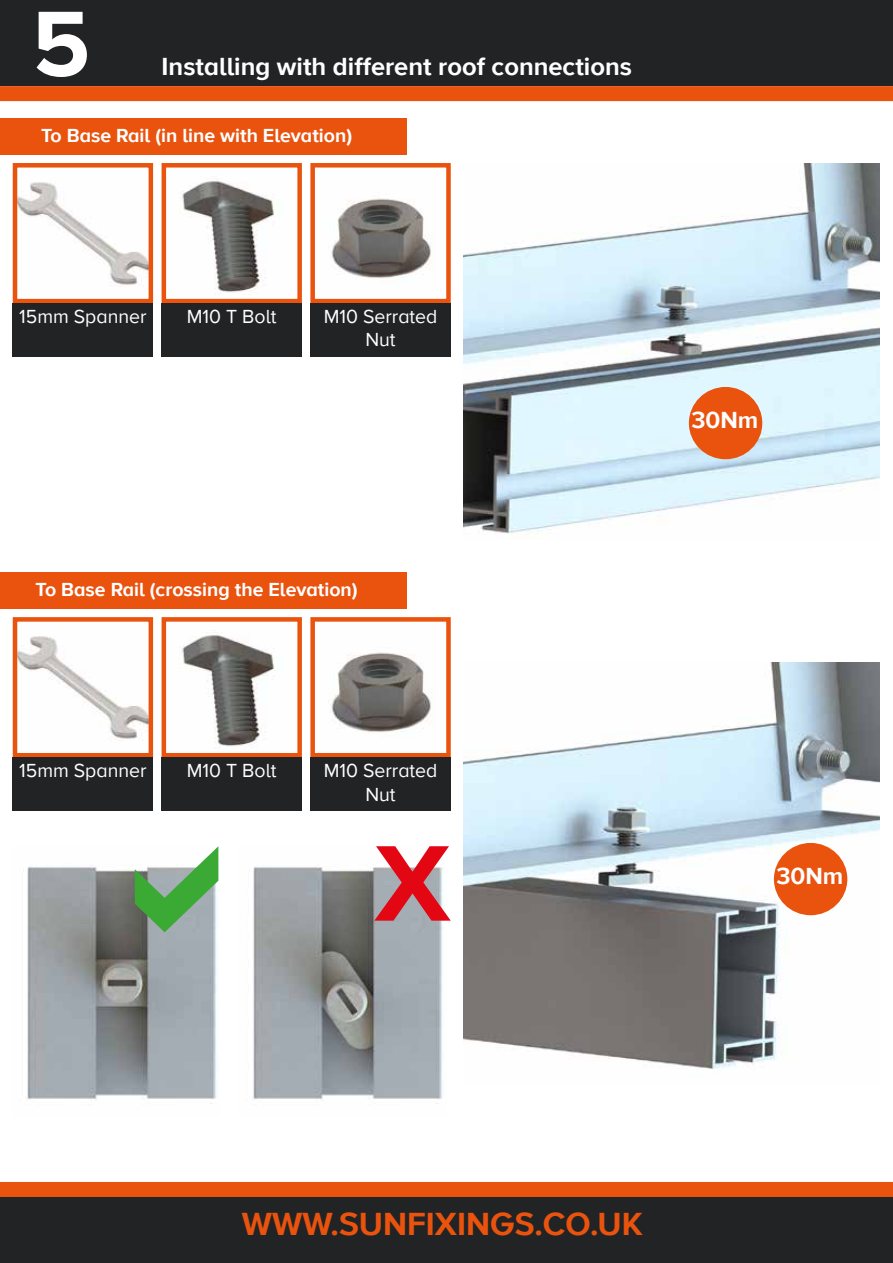
<style>
.page{position:relative;width:893px;height:1263px;background:#fff}
.page>*{position:absolute;margin:0;border:0;box-sizing:border-box;transform-origin:0 0}
.t1{font:700 96px "Proxima Nova A";color:#fff}
.t2{font:700 33px "Proxima Nova A";color:#e9530e}
.t3{font:700 25.5px "Proxima Nova A";color:#fff}
.t4{font:700 24px "Proxima Nova A";color:#fff}
.t5{font:19.5px/23.4px "Proxima Nova A";color:#fff;text-align:center}
.t6{font:700 19.5px "Proxima Nova A";color:#fff}
</style>
<div class="page">
<div style="left:0;top:0;width:893px;height:86px;background:#222324"></div>
<div style="left:0;top:1195px;width:893px;height:68px;background:#222324"></div>
<div style="left:0;top:1182px;width:893px;height:15px;background:#e9530e"></div>
<div style="left:0;top:86px;width:893px;height:15px;background:#e9530e"></div>
<div style="left:0;top:118px;width:406px;height:37px;background:#e9530e"></div>
<div style="left:0;top:572px;width:406px;height:37px;background:#e9530e"></div>
<img style="left:463px;top:163px;width:416px;height:372px">
<img style="left:463px;top:663px;width:416px;height:406px">
<div style="left:689px;top:387px;width:73px;height:72px;background:#e9530e;border-radius:50%"></div>
<div style="left:774px;top:843px;width:73px;height:72px;background:#e9530e;border-radius:50%"></div>
<img style="left:18px;top:182px;width:130px;height:105px">
<div style="left:13px;top:163px;width:140px;height:140px;border:4px solid #e9530e"></div>
<img style="left:18px;top:636px;width:130px;height:105px">
<div style="left:13px;top:617px;width:140px;height:140px;border:4px solid #e9530e"></div>
<img style="left:182px;top:181px;width:93px;height:112px">
<div style="left:162px;top:163px;width:140px;height:140px;border:4px solid #e9530e"></div>
<img style="left:182px;top:635px;width:93px;height:112px">
<div style="left:162px;top:617px;width:140px;height:140px;border:4px solid #e9530e"></div>
<img style="left:331px;top:198px;width:100px;height:81px">
<div style="left:310px;top:163px;width:141px;height:140px;border:4px solid #e9530e"></div>
<img style="left:331px;top:652px;width:100px;height:81px">
<div style="left:310px;top:617px;width:141px;height:140px;border:4px solid #e9530e"></div>
<div style="left:13px;top:303px;width:140px;height:53px;background:#222324"></div>
<div style="left:13px;top:757px;width:140px;height:54px;background:#222324"></div>
<div style="left:162px;top:303px;width:140px;height:53px;background:#222324"></div>
<div style="left:162px;top:757px;width:140px;height:54px;background:#222324"></div>
<div style="left:310px;top:303px;width:141px;height:53px;background:#222324"></div>
<div style="left:310px;top:757px;width:141px;height:54px;background:#222324"></div>
<img style="left:26px;top:846px;width:193px;height:258px">
<img style="left:252px;top:867px;width:191px;height:237px">
<svg style="left:135px;top:846px;width:83px;height:86px"></svg>
<svg style="left:374px;top:846px;width:77px;height:75px"></svg>
<h1 class="t1" style="left:32px;top:-11px;width:60px">5</h1>
<h3 class="t3" style="left:162px;top:52px;width:472px">Installing with different roof connections</h3>
<p class="t6" style="left:41px;top:124px;width:313px">To Base Rail (in line with Elevation)</p>
<p class="t5" style="left:19px;top:305px;width:129px">15mm Spanner</p>
<p class="t5" style="left:187px;top:305px;width:91px">M10 T Bolt</p>
<p class="t5" style="left:324px;top:305px;width:115px">M10 Serrated<br>Nut</p>
<p class="t6" style="left:36px;top:578px;width:324px">To Base Rail (crossing the Elevation)</p>
<p class="t4" style="left:691px;top:407px;width:68px">30Nm</p>
<p class="t5" style="left:19px;top:760px;width:129px">15mm Spanner</p>
<p class="t5" style="left:187px;top:760px;width:91px">M10 T Bolt</p>
<p class="t5" style="left:324px;top:760px;width:115px">M10 Serrated<br>Nut</p>
<p class="t4" style="left:776px;top:862px;width:68px">30Nm</p>
<h2 class="t2" style="left:242px;top:1205px;width:402px">WWW.SUNFIXINGS.CO.UK</h2>
</div>
